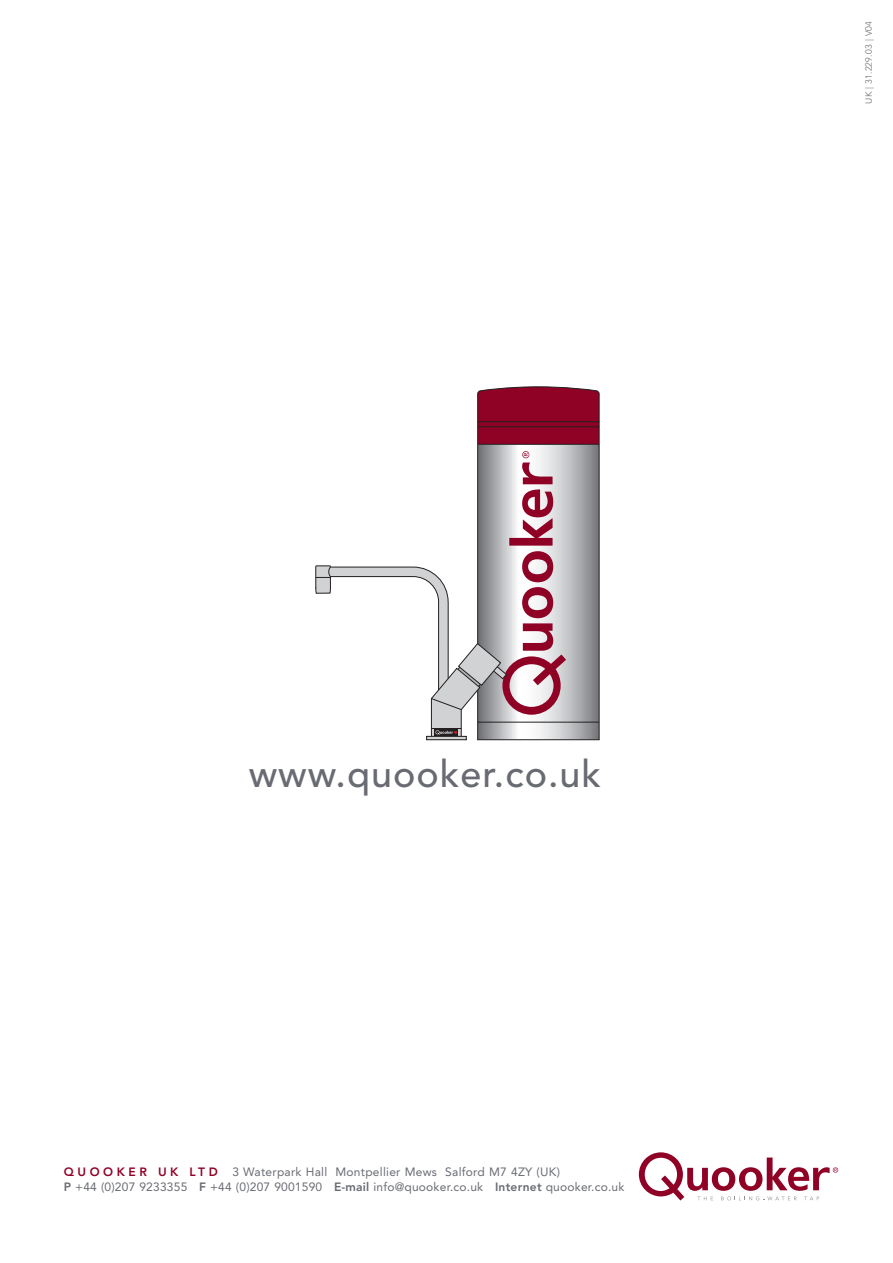
<style>
.page{position:relative;width:893px;height:1263px;background:#fff}
.page>*{position:absolute;margin:0;border:0;box-sizing:border-box;transform-origin:0 0}
.t1{font:500 37.65px "Avenir LT";letter-spacing:.03em;color:#696b73}
.t2{font:12px/14.4px "Avenir LT";letter-spacing:.015em;color:#696b73}
.t3{font:300 9px "Avenir LT";letter-spacing:.025em;color:#696b73}
.s1{font-weight:800;color:#900126}
.s2{font-weight:800}
</style>
<div class="page">
<svg style="left:639px;top:1152px;width:199px;height:48px"></svg>
<svg style="left:315px;top:386px;width:284px;height:354px"></svg>
<p class="t3" style="left:865px;top:104px;width:84px;rotate:-90deg">UK | 31.229.03 | V04</p>
<h1 class="t1" style="left:249px;top:758px;width:354px">www.quooker.co.uk</h1>
<p class="t2" style="left:64px;top:1166px;width:562px"><span class="s1">Q U O O K E R U K L T D</span> 3 Waterpark Hall Montpellier Mews Salford M7 4ZY (UK)<br><span class="s2">P</span> +44 (0)207 9233355 <span class="s2">F</span> +44 (0)207 9001590 <span class="s2">E-mail</span> info@quooker.co.uk <span class="s2">Internet</span> quooker.co.uk</p>
</div>
